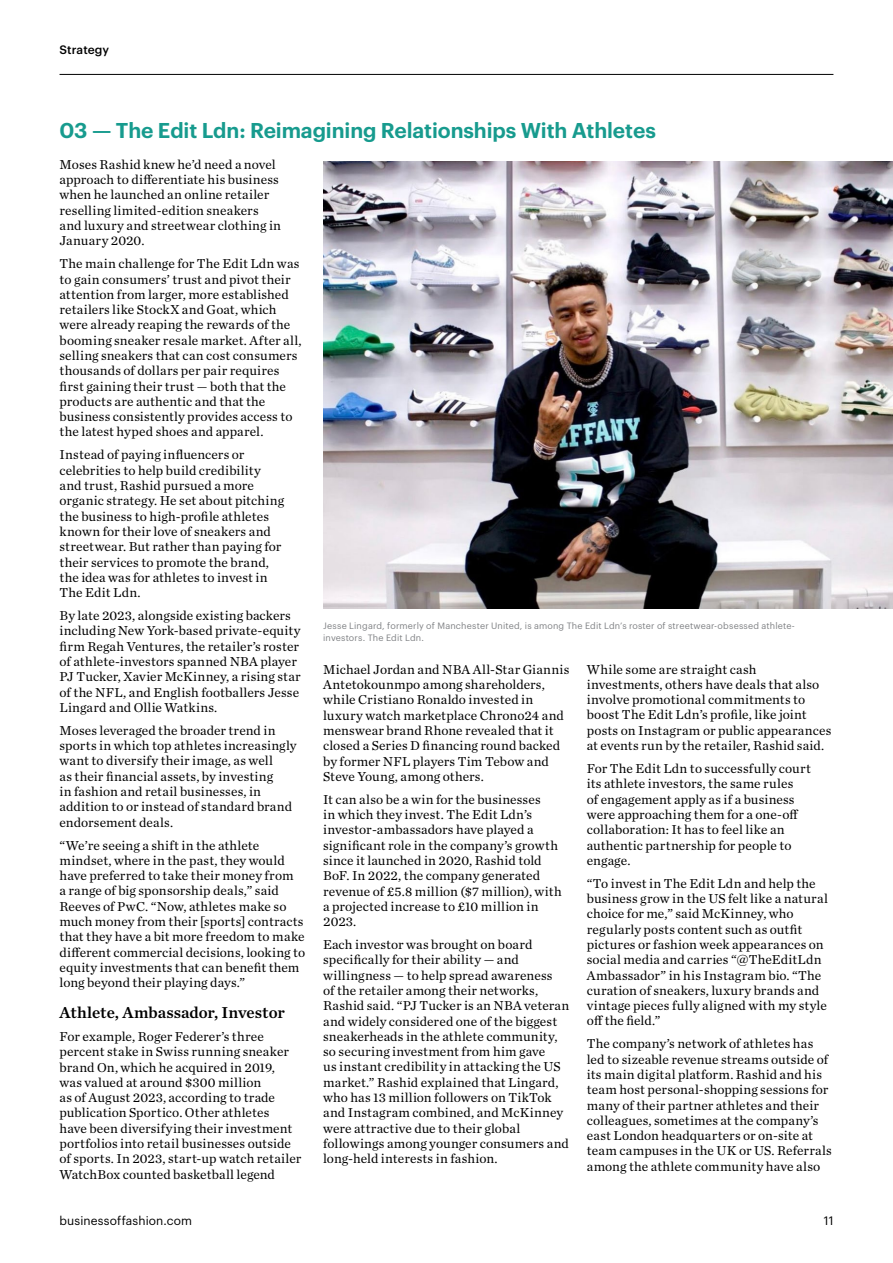
<style>
.page{position:relative;width:893px;height:1263px;background:#fff}
.page>*{position:absolute;margin:0;border:0;box-sizing:border-box;transform-origin:0 0}
.t1{font:600 21px "Graphik";letter-spacing:-.005em;color:#179b8e}
.t2{font:16.5px "Chronicle Text G1 Semi";color:#000}
.t3{font:13.5px/15.3px "Chronicle Text G1";letter-spacing:.01em;color:#000}
.t4{font:12px "Graphik";letter-spacing:.01em;color:#000}
.t5{font:500 12px "Graphik";letter-spacing:.005em;color:#000}
.t6{font:9px/12.6px "Graphik";letter-spacing:.02em;color:#808285}
</style>
<div class="page">
<hr style="left:60px;top:74px;width:773px;height:1px;background:#000">
<img style="left:323px;top:161px;width:570px;height:448px">
<p class="t5" style="left:60px;top:41px;width:51px">Strategy</p>
<h1 class="t1" style="left:60px;top:114px;width:598px">03 — The Edit Ldn: Reimagining Relationships With Athletes</h1>
<p class="t3" style="left:60px;top:156px;width:223px">Moses Rashid knew he’d need a novel approach to differentiate his business when he launched an online retailer reselling limited-edition sneakers and luxury and streetwear clothing in January 2020.</p>
<p class="t3" style="left:60px;top:255px;width:244px">The main challenge for The Edit Ldn was to gain consumers’ trust and pivot their attention from larger, more established retailers like StockX and Goat, which were already reaping the rewards of the booming sneaker resale market. After all, selling sneakers that can cost consumers thousands of dollars per pair requires first gaining their trust — both that the products are authentic and that the business consistently provides access to the latest hyped shoes and apparel.</p>
<p class="t3" style="left:60px;top:446px;width:226px">Instead of paying influencers or celebrities to help build credibility and trust, Rashid pursued a more organic strategy. He set about pitching the business to high-profile athletes known for their love of sneakers and streetwear. But rather than paying for their services to promote the brand, the idea was for athletes to invest in The Edit Ldn.</p>
<p class="t3" style="left:60px;top:607px;width:243px">By late 2023, alongside existing backers including New York-based private-equity firm Regah Ventures, the retailer’s roster of athlete-investors spanned NBA player PJ Tucker, Xavier McKinney, a rising star of the NFL, and English footballers Jesse Lingard and Ollie Watkins.</p>
<p class="t3" style="left:60px;top:722px;width:239px">Moses leveraged the broader trend in sports in which top athletes increasingly want to diversify their image, as well<br>as their financial assets, by investing<br>in fashion and retail businesses, in addition to or instead of standard brand endorsement deals.</p>
<p class="t3" style="left:60px;top:837px;width:247px">“We’re seeing a shift in the athlete mindset, where in the past, they would have preferred to take their money from<br>a range of big sponsorship deals,” said Reeves of PwC. “Now, athletes make so much money from their [sports] contracts that they have a bit more freedom to make different commercial decisions, looking to equity investments that can benefit them long beyond their playing days.”</p>
<p class="t2" style="left:60px;top:999px;width:227px">Athlete, Ambassador, Investor</p>
<p class="t3" style="left:60px;top:1028px;width:243px">For example, Roger Federer’s three percent stake in Swiss running sneaker brand On, which he acquired in 2019,<br>was valued at around $300 million<br>as of August 2023, according to trade publication Sportico. Other athletes<br>have been diversifying their investment portfolios into retail businesses outside of sports. In 2023, start-up watch retailer WatchBox counted basketball legend</p>
<p class="t6" style="left:323px;top:618px;width:473px">Jesse Lingard, formerly of Manchester United, is among The Edit Ldn’s roster of streetwear-obsessed athlete&shy;investors. The Edit Ldn.</p>
<p class="t3" style="left:323px;top:661px;width:248px">Michael Jordan and NBA All-Star Giannis Antetokounmpo among shareholders, while Cristiano Ronaldo invested in luxury watch marketplace Chrono24 and menswear brand Rhone revealed that it closed a Series D financing round backed by former NFL players Tim Tebow and Steve Young, among others.</p>
<p class="t3" style="left:323px;top:791px;width:240px">It can also be a win for the businesses<br>in which they invest. The Edit Ldn’s investor-ambassadors have played a significant role in the company’s growth since it launched in 2020, Rashid told BoF. In 2022, the company generated revenue of £5.8 million ($7 million), with a projected increase to £10 million in 2023.</p>
<p class="t3" style="left:323px;top:936px;width:248px">Each investor was brought on board specifically for their ability — and willingness — to help spread awareness<br>of the retailer among their networks, Rashid said. “PJ Tucker is an NBA veteran and widely considered one of the biggest sneakerheads in the athlete community, so securing investment from him gave<br>us instant credibility in attacking the US market.” Rashid explained that Lingard, who has 13 million followers on TikTok and Instagram combined, and McKinney were attractive due to their global followings among younger consumers and long-held interests in fashion.</p>
<p class="t3" style="left:587px;top:661px;width:246px">While some are straight cash investments, others have deals that also involve promotional commitments to boost The Edit Ldn’s profile, like joint posts on Instagram or public appearances at events run by the retailer, Rashid said.</p>
<p class="t3" style="left:587px;top:760px;width:226px">For The Edit Ldn to successfully court its athlete investors, the same rules<br>of engagement apply as if a business were approaching them for a one-off collaboration: It has to feel like an authentic partnership for people to engage.</p>
<p class="t3" style="left:587px;top:875px;width:243px">“To invest in The Edit Ldn and help the business grow in the US felt like a natural choice for me,” said McKinney, who regularly posts content such as outfit pictures or fashion week appearances on social media and carries “@TheEditLdn Ambassador” in his Instagram bio. “The curation of sneakers, luxury brands and vintage pieces fully aligned with my style off the field.”</p>
<p class="t3" style="left:587px;top:1035px;width:247px">The company’s network of athletes has led to sizeable revenue streams outside of its main digital platform. Rashid and his team host personal-shopping sessions for many of their partner athletes and their colleagues, sometimes at the company’s east London headquarters or on-site at team campuses in the UK or US. Referrals among the athlete community have also</p>
<p class="t4" style="left:60px;top:1211px;width:134px">businessoffashion.com</p>
<p class="t4" style="left:824px;top:1211px;width:11px">11</p>
</div>
